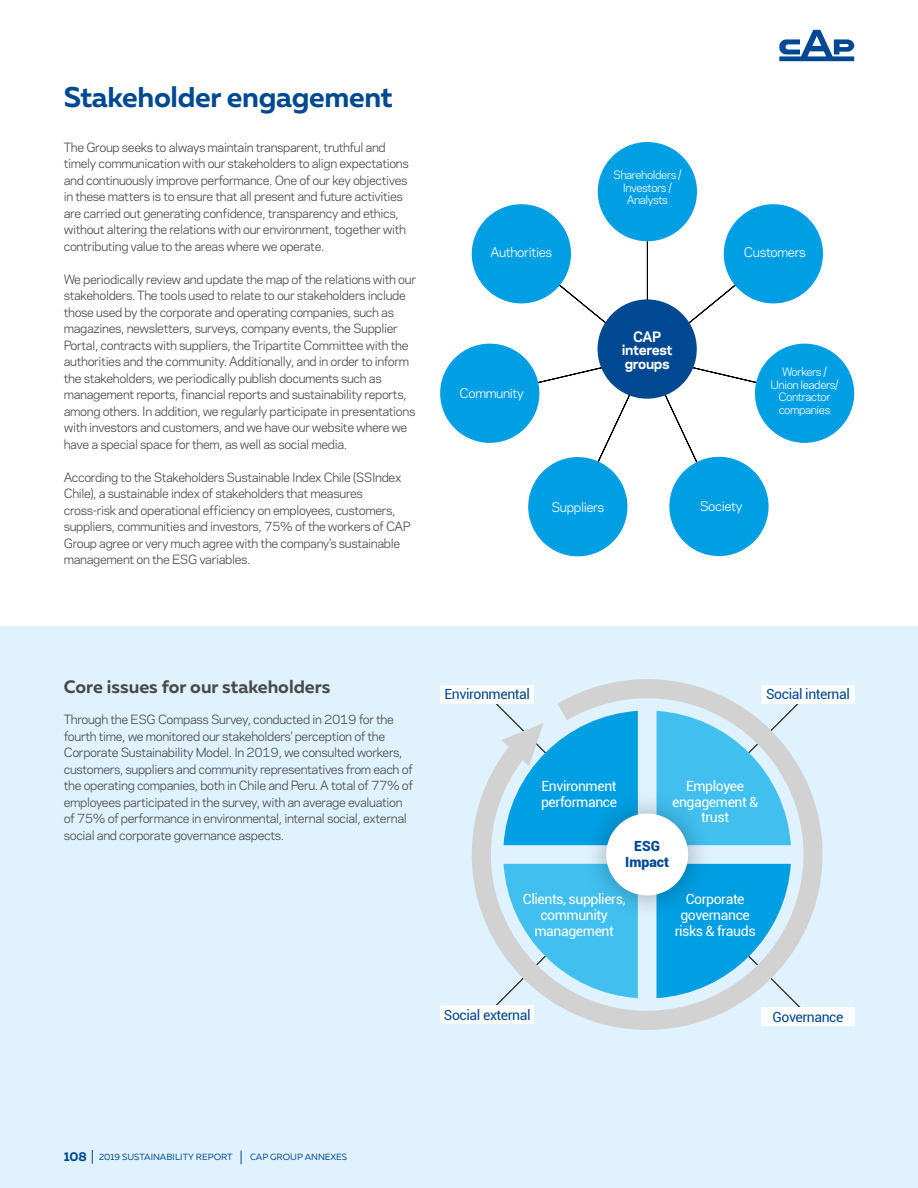
<style>
.page{position:relative;width:918px;height:1188px;background:#fff}
.page>*{position:absolute;margin:0;border:0;box-sizing:border-box;transform-origin:0 0}
.t1{font:700 28.5px "Muller";letter-spacing:-.01em;color:#004992}
.t2{font:700 18px "Muller";color:#4a4a49}
.t3{font:13.95px/15.8px "Roboto";letter-spacing:-.03em;color:#fff;text-align:center}
.t4{font:13.95px "Roboto";letter-spacing:-.03em;color:#004992}
.t5{font:900 13.95px/15.8px "Roboto";color:#004992;text-align:center}
.t6{font:700 13.5px/13.5px "Galaxie Polaris";letter-spacing:-.03em;color:#fff;text-align:center}
.t7{font:12.6px "Galaxie Polaris";letter-spacing:-.03em;color:#fff}
.t8{font:12px/16.5px "Galaxie Polaris";letter-spacing:-.03em;color:#4a4a49}
.t9{font:10.8px/12.8px "Galaxie Polaris";letter-spacing:-.04em;color:#fff;text-align:center}
.t10{font:9px "Muller";color:#004992}
.s1{font-weight:700;font-size:12.75px}
</style>
<div class="page">
<div style="left:0;top:627px;width:918px;height:561px;background:#dff2fd"></div>
<svg style="left:489px;top:191px;width:316px;height:316px"></svg>
<div style="left:724px;top:204px;width:99px;height:99px;background:#009fe3;border-radius:50%"></div>
<div style="left:755px;top:344px;width:99px;height:99px;background:#009fe3;border-radius:50%"></div>
<div style="left:669px;top:457px;width:100px;height:99px;background:#009fe3;border-radius:50%"></div>
<div style="left:528px;top:457px;width:99px;height:99px;background:#009fe3;border-radius:50%"></div>
<div style="left:440px;top:344px;width:99px;height:99px;background:#009fe3;border-radius:50%"></div>
<div style="left:598px;top:142px;width:99px;height:99px;background:#009fe3;border-radius:50%"></div>
<div style="left:472px;top:204px;width:99px;height:99px;background:#009fe3;border-radius:50%"></div>
<div style="left:598px;top:299px;width:99px;height:100px;background:#004992;border-radius:50%"></div>
<svg style="left:472px;top:679px;width:351px;height:351px"></svg>
<svg style="left:657px;top:711px;width:134px;height:134px"></svg>
<svg style="left:504px;top:864px;width:134px;height:134px"></svg>
<svg style="left:657px;top:864px;width:134px;height:134px"></svg>
<img style="left:571px;top:778px;width:152px;height:152px">
<div style="left:606px;top:814px;width:82px;height:81px;background:#fff;border-radius:50%"></div>
<svg style="left:501px;top:711px;width:137px;height:134px"></svg>
<div style="left:761px;top:685px;width:93px;height:18px;background:#fff"></div>
<div style="left:440px;top:685px;width:93px;height:18px;background:#fff"></div>
<div style="left:761px;top:1007px;width:93px;height:19px;background:#fff"></div>
<div style="left:440px;top:1006px;width:93px;height:18px;background:#fff"></div>
<svg style="left:779px;top:30px;width:75px;height:31px"></svg>
<svg style="left:92px;top:1150px;width:1px;height:14px"></svg>
<svg style="left:241px;top:1151px;width:1px;height:13px"></svg>
<h1 class="t1" style="left:64px;top:80px;width:330px">Stakeholder engagement</h1>
<p class="t8" style="left:64px;top:138px;width:347px">The Group seeks to always maintain transparent, truthful and timely communication with our stakeholders to align expectations and continuously improve performance. One of our key objectives in these matters is to ensure that all present and future activities are carried out generating confidence, transparency and ethics, without altering the relations with our environment, together with contributing value to the areas where we operate.</p>
<p class="t8" style="left:64px;top:270px;width:354px">We periodically review and update the map of the relations with our stakeholders. The tools used to relate to our stakeholders include those used by the corporate and operating companies, such as magazines, newsletters, surveys, company events, the Supplier Portal, contracts with suppliers, the Tripartite Committee with the authorities and the community. Additionally, and in order to inform the stakeholders, we periodically publish documents such as management reports, financial reports and sustainability reports, among others. In addition, we regularly participate in presentations with investors and customers, and we have our website where we have a special space for them, as well as social media.</p>
<p class="t8" style="left:64px;top:468px;width:348px">According to the Stakeholders Sustainable Index Chile (SSIndex Chile), a sustainable index of stakeholders that measures cross-risk and operational efficiency on employees, customers, suppliers, communities and investors, 75% of the workers of CAP Group agree or very much agree with the company’s sustainable management on the ESG variables.</p>
<p class="t7" style="left:491px;top:243px;width:63px">Authorities</p>
<p class="t7" style="left:459px;top:384px;width:66px">Community</p>
<p class="t9" style="left:613px;top:168px;width:70px">Shareholders /<br>Investors /<br>Analysts</p>
<p class="t6" style="left:622px;top:329px;width:52px">CAP interest groups</p>
<p class="t7" style="left:744px;top:243px;width:63px">Customers</p>
<p class="t9" style="left:771px;top:365px;width:69px">Workers /<br>Union leaders/<br>Contractor companies</p>
<p class="t7" style="left:551px;top:498px;width:54px">Suppliers</p>
<p class="t7" style="left:700px;top:496px;width:44px">Society</p>
<h2 class="t2" style="left:64px;top:676px;width:268px">Core issues for our stakeholders</h2>
<p class="t8" style="left:64px;top:711px;width:351px">Through the ESG Compass Survey, conducted in 2019 for the fourth time, we monitored our stakeholders’ perception of the Corporate Sustainability Model. In 2019, we consulted workers, customers, suppliers and community representatives from each of the operating companies, both in Chile and Peru. A total of 77% of employees participated in the survey, with an average evaluation of 75% of performance in environmental, internal social, external social and corporate governance aspects.</p>
<p class="t4" style="left:445px;top:685px;width:87px">Environmental</p>
<p class="t4" style="left:766px;top:685px;width:85px">Social internal</p>
<p class="t3" style="left:541px;top:778px;width:78px;text-align:left">Environment performance</p>
<p class="t3" style="left:672px;top:778px;width:88px">Employee engagement &amp; trust</p>
<p class="t5" style="left:625px;top:837px;width:45px">ESG<br>Impact</p>
<p class="t3" style="left:523px;top:891px;width:104px">Clients, suppliers, community management</p>
<p class="t3" style="left:675px;top:891px;width:82px">Corporate governance risks &amp; frauds</p>
<p class="t4" style="left:444px;top:1005px;width:88px">Social external</p>
<p class="t4" style="left:773px;top:1008px;width:73px">Governance</p>
<p class="t10" style="left:64px;top:1151px;width:170px"><span class="s1">108</span> 2019 SUSTAINABILITY REPORT</p>
<p class="t10" style="left:250px;top:1151px;width:99px">CAP GROUP ANNEXES</p>
</div>
